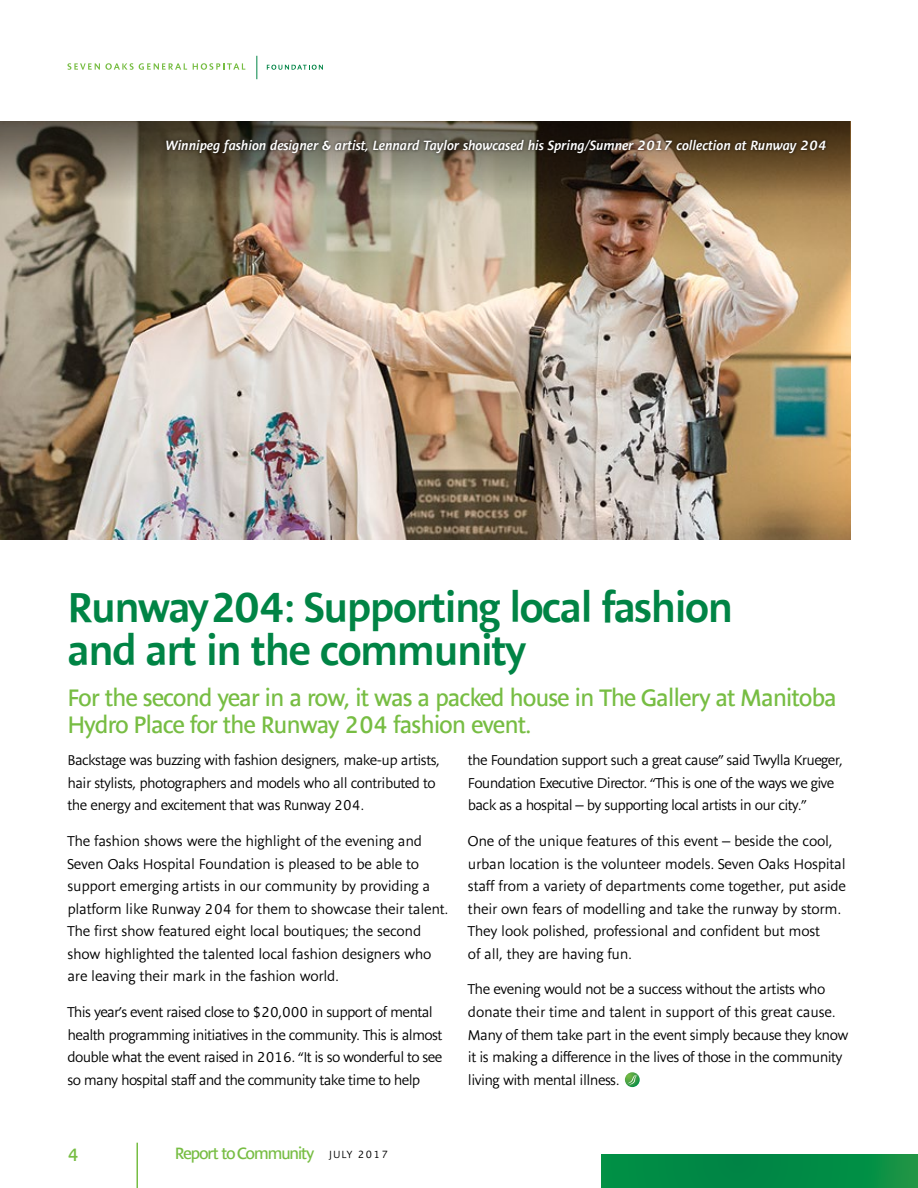
<style>
.page{position:relative;width:918px;height:1188px;background:#fff}
.page>*{position:absolute;margin:0;border:0;box-sizing:border-box;transform-origin:0 0}
.t1{font:500 42px/43.5px "Alinea Sans W01";letter-spacing:-.05em;color:#008445}
.t2{font:24px/27px "Alinea Sans W01";letter-spacing:-.05em;color:#77bd43}
.t3{font:18px "Alinea Sans W01";color:#77bd43}
.t4{font:16.5px "Alinea Sans W01";letter-spacing:-.09em;color:#77bd43}
.t5{font:300 14.25px/22.5px "Alinea Sans W01";letter-spacing:-.03em;color:#000}
.t6{font:300 14.25px/22.5px "Alinea Sans W01";letter-spacing:-.05em;color:#000}
.t7{font:italic 500 13.5px "Alinea Sans W01";letter-spacing:-.01em;color:#fff}
.s1{font-weight:300;font-size:10.5px;color:#000}
</style>
<div class="page">
<hr style="left:136px;top:1143px;width:2px;height:45px;background:#77bd43">
<svg style="left:68px;top:63px;width:119px;height:7px"></svg>
<svg style="left:193px;top:63px;width:52px;height:7px"></svg>
<svg style="left:267px;top:65px;width:56px;height:5px"></svg>
<svg style="left:257px;top:56px;width:1px;height:23px"></svg>
<svg style="left:602px;top:1155px;width:316px;height:33px;background:#038b45"></svg>
<img style="left:0;top:201px;width:850px;height:339px">
<img style="left:0;top:122px;width:850px;height:79px">
<div style="left:163px;top:137px;width:666px;height:19px;background:#000;opacity:.75"></div>
<svg style="left:625px;top:1072px;width:15px;height:15px"></svg>
<svg style="left:628px;top:1075px;width:9px;height:10px"></svg>
<p class="t7" style="left:166px;top:138px;width:663px">Winnipeg fashion designer &amp; artist, Lennard Taylor showcased his Spring/Sumner 2017 collection at Runway 204</p>
<h1 class="t1" style="left:68px;top:585px;width:667px">Runway 204: Supporting local fashion and art in the community</h1>
<h2 class="t2" style="left:68px;top:684px;width:771px">For the second year in a row, it was a packed house in The Gallery at Manitoba<br>Hydro Place for the Runway 204 fashion event.</h2>
<p class="t5" style="left:68px;top:749px;width:374px">Backstage was buzzing with fashion designers, make-up artists, hair stylists, photographers and models who all contributed to the energy and excitement that was Runway 204.</p>
<p class="t5" style="left:68px;top:830px;width:383px">The fashion shows were the highlight of the evening and Seven Oaks Hospital Foundation is pleased to be able to support emerging artists in our community by providing a platform like Runway 204 for them to showcase their talent.<br>The first show featured eight local boutiques; the second show highlighted the talented local fashion designers who are leaving their mark in the fashion world.</p>
<p class="t6" style="left:68px;top:1001px;width:376px">This year’s event raised close to $20,000 in support of mental health programming initiatives in the community. This is almost double what the event raised in 2016. “It is so wonderful to see so many hospital staff and the community take time to help</p>
<p class="t6" style="left:468px;top:749px;width:377px">the Foundation support such a great cause” said Twylla Krueger,<br>Foundation Executive Director. “This is one of the ways we give back as a hospital – by supporting local artists in our city.”</p>
<p class="t5" style="left:468px;top:830px;width:380px">One of the unique features of this event – beside the cool, urban location is the volunteer models. Seven Oaks Hospital staff from a variety of departments come together, put aside their own fears of modelling and take the runway by storm.<br>They look polished, professional and confident but most<br>of all, they are having fun.</p>
<p class="t5" style="left:468px;top:978px;width:382px">The evening would not be a success without the artists who donate their time and talent in support of this great cause.<br>Many of them take part in the event simply because they know it is making a difference in the lives of those in the community living with mental illness.</p>
<p class="t3" style="left:68px;top:1144px;width:13px">4</p>
<p class="t4" style="left:175px;top:1144px;width:215px">Report to Community <span class="s1">J U LY 2 0 1 7</span></p>
</div>
